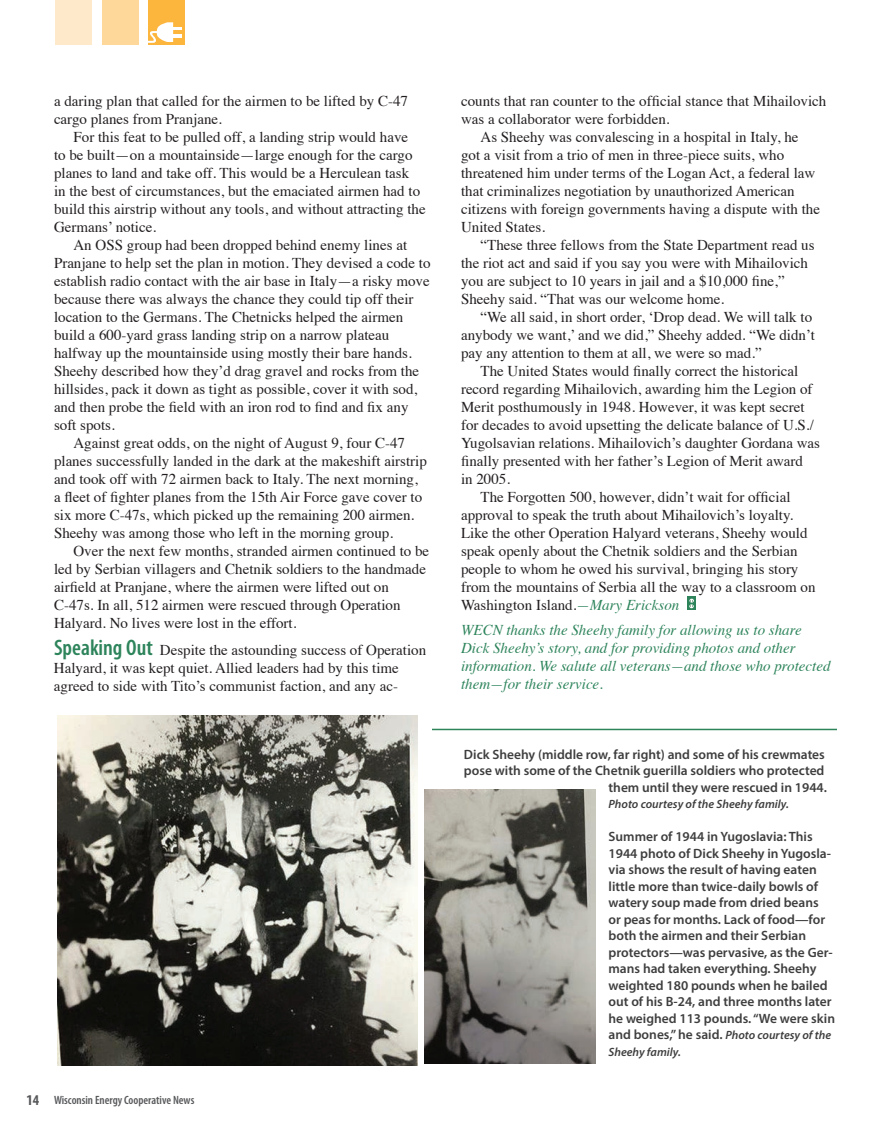
<style>
.page{position:relative;width:891px;height:1134px;background:#fff}
.page>*{position:absolute;margin:0;border:0;box-sizing:border-box;transform-origin:0 0}
.feature_header_text{font:15px/18px "Times";color:#231f20}
.feature_header_text-2{font:italic 15px/18px "Times";color:#2d845b}
.t1{font:700 condensed 15px "Myriad Pro";color:#57585a}
.Contents_every_issue{font:600 13.5px/16.5px "Myriad Pro";color:#3e3e3f;text-align:right}
.Contents_every_issue-2{font:italic 600 12px/16.5px "Myriad Pro";color:#3e3e3f}
.t2{font:600 condensed 12px "Myriad Pro";color:#57585a}
.s1{font-family:"Myriad Pro";font-weight:600;font-stretch:condensed;font-size:22.5px;color:#2d845b}
.s2{font-style:italic;color:#2d845b}
.s3{font-style:normal;font-size:13.5px}
</style>
<div class="page">
<img style="left:57px;top:716px;width:361px;height:349px">
<div style="left:148px;top:0;width:37px;height:44px;background:#fcb53d"></div>
<div style="left:56px;top:0;width:36px;height:44px;background:#feeaca"></div>
<div style="left:102px;top:0;width:37px;height:44px;background:#fed79b"></div>
<svg style="left:148px;top:22px;width:33px;height:21px"></svg>
<svg style="left:687px;top:597px;width:9px;height:13px"></svg>
<svg style="left:689px;top:599px;width:5px;height:9px"></svg>
<img style="left:425px;top:789px;width:170px;height:275px">
<hr style="left:432px;top:729px;width:405px;height:1px;background:#2d845b">
<p class="feature_header_text" style="left:54px;top:90px;width:356px">a daring plan that called for the airmen to be lifted by C-47 cargo planes from Pranjane.</p>
<p class="feature_header_text" style="left:54px;top:126px;width:373px;text-indent:20px">For this feat to be pulled off, a landing strip would have<br>to be built—on a mountainside—large enough for the cargo planes to land and take off. This would be a Herculean task<br>in the best of circumstances, but the emaciated airmen had to build this airstrip without any tools, and without attracting the Germans’ notice.</p>
<p class="feature_header_text" style="left:54px;top:234px;width:378px;text-indent:20px">An OSS group had been dropped behind enemy lines at Pranjane to help set the plan in motion. They devised a code to establish radio contact with the air base in Italy—a risky move because there was always the chance they could tip off their location to the Germans. The Chetnicks helped the airmen build a 600-yard grass landing strip on a narrow plateau halfway up the mountainside using mostly their bare hands.<br>Sheehy described how they’d drag gravel and rocks from the hillsides, pack it down as tight as possible, cover it with sod, and then probe the field with an iron rod to find and fix any soft spots.</p>
<p class="feature_header_text" style="left:54px;top:432px;width:374px;text-indent:20px">Against great odds, on the night of August 9, four C-47 planes successfully landed in the dark at the makeshift airstrip and took off with 72 airmen back to Italy. The next morning, a fleet of fighter planes from the 15th Air Force gave cover to six more C-47s, which picked up the remaining 200 airmen.<br>Sheehy was among those who left in the morning group.</p>
<p class="feature_header_text" style="left:54px;top:540px;width:377px;text-indent:20px">Over the next few months, stranded airmen continued to be led by Serbian villagers and Chetnik soldiers to the handmade airfield at Pranjane, where the airmen were lifted out on C-47s. In all, 512 airmen were rescued through Operation Halyard. No lives were lost in the effort.</p>
<p class="feature_header_text" style="left:54px;top:639px;width:374px"><span class="s1">Speaking Out</span> Despite the astounding success of Operation<br>Halyard, it was kept quiet. Allied leaders had by this time agreed to side with Tito’s communist faction, and any ac-</p>
<p class="t1" style="left:27px;top:1090px;width:14px">14</p>
<p class="t2" style="left:54px;top:1093px;width:142px">Wisconsin Energy Cooperative News</p>
<p class="feature_header_text" style="left:461px;top:90px;width:367px">counts that ran counter to the official stance that Mihailovich was a collaborator were forbidden.</p>
<p class="feature_header_text" style="left:461px;top:126px;width:361px;text-indent:20px">As Sheehy was convalescing in a hospital in Italy, he got a visit from a trio of men in three-piece suits, who threatened him under terms of the Logan Act, a federal law that criminalizes negotiation by unauthorized American citizens with foreign governments having a dispute with the United States.</p>
<p class="feature_header_text" style="left:461px;top:234px;width:355px;text-indent:20px">“These three fellows from the State Department read us the riot act and said if you say you were with Mihailovich you are subject to 10 years in jail and a $10,000 fine,” Sheehy said. “That was our welcome home.</p>
<p class="feature_header_text" style="left:461px;top:306px;width:355px;text-indent:20px">“We all said, in short order, ‘Drop dead. We will talk to anybody we want,’ and we did,” Sheehy added. “We didn’t pay any attention to them at all, we were so mad.”</p>
<p class="feature_header_text" style="left:461px;top:360px;width:361px;text-indent:20px">The United States would finally correct the historical record regarding Mihailovich, awarding him the Legion of Merit posthumously in 1948. However, it was kept secret for decades to avoid upsetting the delicate balance of U.S./ Yugolsavian relations. Mihailovich’s daughter Gordana was finally presented with her father’s Legion of Merit award<br>in 2005.</p>
<p class="feature_header_text" style="left:461px;top:486px;width:356px;text-indent:20px">The Forgotten 500, however, didn’t wait for official approval to speak the truth about Mihailovich’s loyalty.<br>Like the other Operation Halyard veterans, Sheehy would speak openly about the Chetnik soldiers and the Serbian people to whom he owed his survival, bringing his story from the mountains of Serbia all the way to a classroom on Washington Island.<span class="s2">—Mary Erickson</span></p>
<p class="feature_header_text-2" style="left:461px;top:620px;width:371px">WECN thanks the Sheehy family for allowing us to share Dick Sheehy’s story, and for providing photos and other information. We salute all veterans—and those who protected them—for their service.</p>
<p class="Contents_every_issue" style="left:464px;top:746px;width:365px">Dick Sheehy (middle row, far right) and some of his crewmates pose with some of the Chetnik guerilla soldiers who protected them until they were rescued in 1944.</p>
<p class="Contents_every_issue-2" style="left:609px;top:796px;width:182px">Photo courtesy of the Sheehy family.</p>
<p class="Contents_every_issue" style="left:609px;top:828px;width:228px;text-align:left">Summer of 1944 in Yugoslavia: This 1944 photo of Dick Sheehy in Yugosla&shy;via shows the result of having eaten little more than twice-daily bowls of watery soup made from dried beans<br>or peas for months. Lack of food—for both the airmen and their Serbian protectors—was pervasive, as the Ger&shy;mans had taken everything. Sheehy weighted 180 pounds when he bailed out of his B-24, and three months later he weighed 113 pounds. “We were skin</p>
<p class="Contents_every_issue-2" style="left:609px;top:1027px;width:224px"><span class="s3">and bones,” he said.</span> Photo courtesy of the<br>Sheehy family.</p>
</div>
